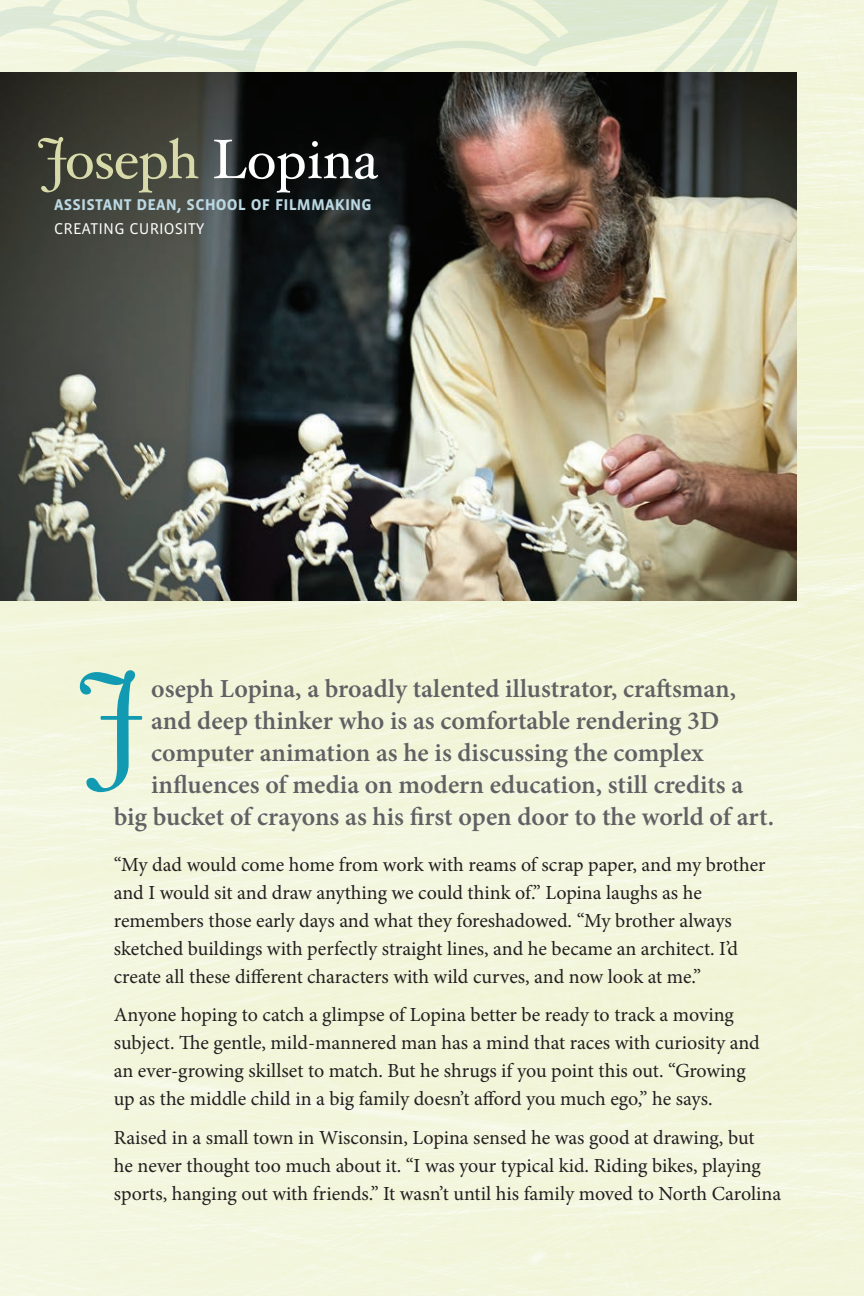
<style>
.page{position:relative;width:864px;height:1296px;background:#fff}
.page>*{position:absolute;margin:0;border:0;box-sizing:border-box;transform-origin:0 0}
.t1{font:55.4px "Hoefler Text";color:#fff}
.t2{font:600 26px "Minion Pro";color:#616164}
.t3{font:20px/28px "Minion Pro";color:#231f20}
.t4{font:700 16px "Vista Sans";letter-spacing:.005em;color:#bbd8e3}
.t5{font:16px "Vista Sans";letter-spacing:.005em;color:#fff}
.s1{font-family:"Aquamarine Swash OT";color:#d8dba9}
.s2{color:#d8dba9}
.s3{font-size:17.2px}
</style>
<div class="page">
<img style="left:0;top:0;width:864px;height:1296px">
<svg style="left:0;top:0;width:798px;height:464px;background:#eaf0d9"></svg>
<img style="left:0;top:72px;width:796px;height:529px">
<svg style="left:80px;top:670px;width:62px;height:122px;background:#b8ded0"></svg>
<p class="t1" style="left:37px;top:126px;width:342px"><span class="s1">J</span><span class="s2">oseph</span> Lopina</p>
<p class="t4" style="left:54px;top:196px;width:319px">ASSISTANT DEAN<span class="s3">,</span> SCHOOL OF FILMMAKING</p>
<p class="t5" style="left:54px;top:220px;width:152px">CREATING CURIOSITY</p>
<p class="t2" style="left:151px;top:670px;width:586px">oseph Lopina, a broadly talented illustrator, craftsman,</p>
<p class="t2" style="left:151px;top:702px;width:570px">and deep thinker who is as comfortable rendering 3D</p>
<p class="t2" style="left:151px;top:734px;width:554px">computer animation as he is discussing the complex</p>
<p class="t2" style="left:151px;top:766px;width:594px">influences of media on modern education, still credits a</p>
<p class="t2" style="left:114px;top:798px;width:662px">big bucket of crayons as his first open door to the world of art.</p>
<p class="t3" style="left:114px;top:850px;width:653px">“My dad would come home from work with reams of scrap paper, and my brother and I would sit and draw anything we could think of.” Lopina laughs as he remembers those early days and what they foreshadowed. “My brother always sketched buildings with perfectly straight lines, and he became an architect. I’d create all these different characters with wild curves, and now look at me.”</p>
<p class="t3" style="left:114px;top:1001px;width:647px">Anyone hoping to catch a glimpse of Lopina better be ready to track a moving subject. The gentle, mild-mannered man has a mind that races with curiosity and an ever-growing skillset to match. But he shrugs if you point this out. “Growing up as the middle child in a big family doesn’t afford you much ego,” he says.</p>
<p class="t3" style="left:114px;top:1124px;width:669px">Raised in a small town in Wisconsin, Lopina sensed he was good at drawing, but<br>he never thought too much about it. “I was your typical kid. Riding bikes, playing sports, hanging out with friends.” It wasn’t until his family moved to North Carolina</p>
</div>
